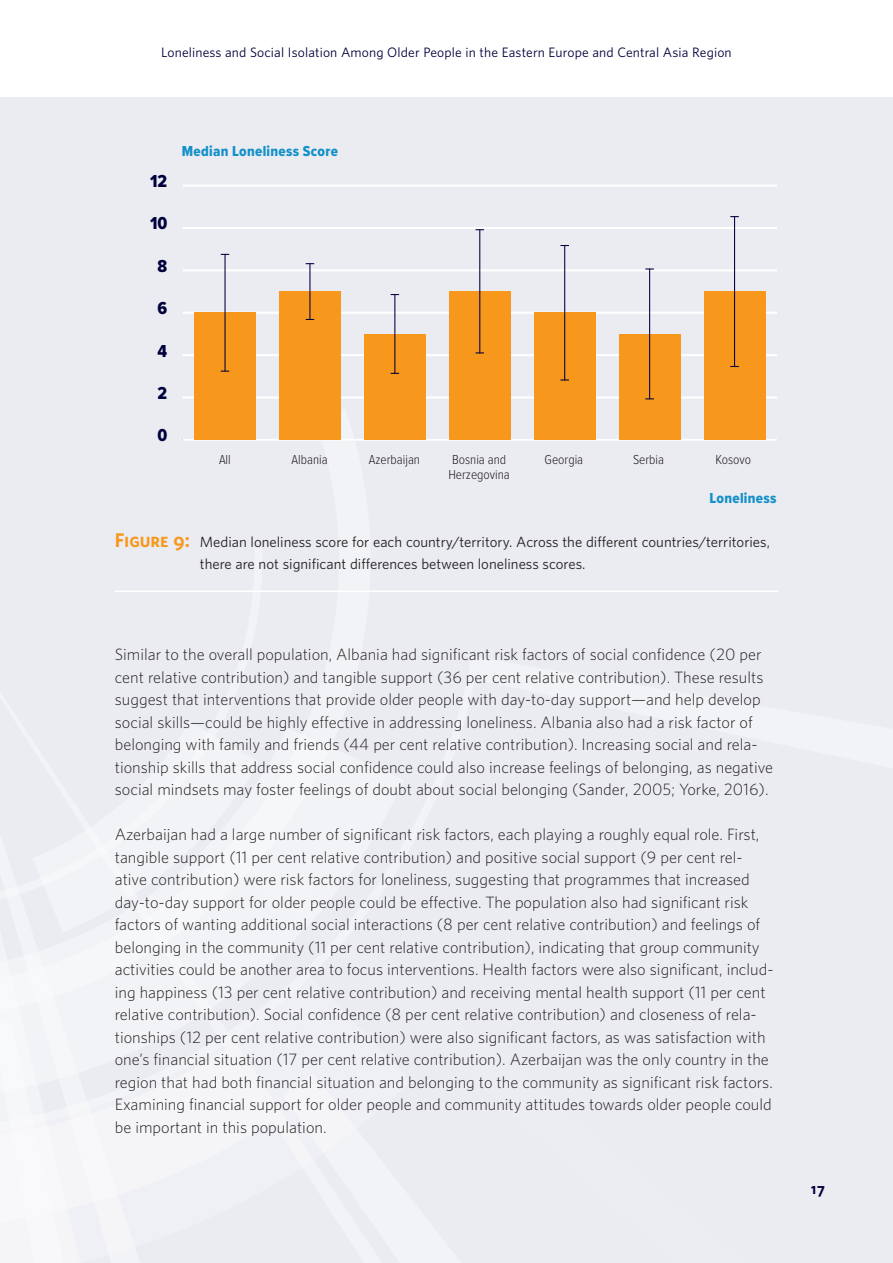
<style>
.page{position:relative;width:893px;height:1263px;background:#fff}
.page>*{position:absolute;margin:0;border:0;box-sizing:border-box;transform-origin:0 0}
.t1{font:18px "Proxima Nova Cond Extrabld";color:#00003c}
.Body{font:300 15px/22.5px "UNFPA";color:#231f20}
.Body-2{font:15px "Proxima Nova Cond Extrabld";letter-spacing:.02em;color:#1490c8}
.t2{font:13.95px "UNFPA Bold SC";color:#00003c}
.Figure_heading{font:13.5px/22.5px "UNFPA Text";color:#231f20}
.Body-3{font:300 13.5px/15px "Proxima Nova Cond";color:#231f20}
.t3{font:12.45px "UNFPA Text";letter-spacing:.01em;color:#00003c}
.s1{font-family:"UNFPA Bold SC";font-size:18px;color:#f7981d}
</style>
<div class="page">
<div style="left:0;top:98px;width:893px;height:1165px;background:#ebecf2"></div>
<svg style="left:0;top:733px;width:330px;height:530px"></svg>
<hr style="left:183px;top:439px;width:594px;height:2px;background:#fff">
<hr style="left:183px;top:396px;width:594px;height:3px;background:#fff">
<hr style="left:183px;top:354px;width:594px;height:2px;background:#fff">
<hr style="left:183px;top:312px;width:594px;height:2px;background:#fff">
<hr style="left:183px;top:269px;width:594px;height:2px;background:#fff">
<hr style="left:183px;top:227px;width:594px;height:2px;background:#fff">
<hr style="left:183px;top:185px;width:594px;height:2px;background:#fff">
<div style="left:194px;top:313px;width:62px;height:127px;background:#f7981d"></div>
<div style="left:279px;top:292px;width:61px;height:148px;background:#f7981d"></div>
<div style="left:364px;top:334px;width:61px;height:106px;background:#f7981d"></div>
<div style="left:449px;top:292px;width:61px;height:148px;background:#f7981d"></div>
<div style="left:534px;top:313px;width:61px;height:127px;background:#f7981d"></div>
<div style="left:619px;top:334px;width:61px;height:106px;background:#f7981d"></div>
<div style="left:704px;top:292px;width:61px;height:148px;background:#f7981d"></div>
<hr style="left:224px;top:254px;width:2px;height:59px;background:#00003c">
<hr style="left:394px;top:294px;width:1px;height:40px;background:#00003c">
<hr style="left:479px;top:229px;width:1px;height:63px;background:#00003c">
<hr style="left:564px;top:245px;width:1px;height:68px;background:#00003c">
<hr style="left:649px;top:269px;width:1px;height:65px;background:#00003c">
<svg style="left:645px;top:268px;width:9px;height:2px"></svg>
<hr style="left:734px;top:216px;width:1px;height:76px;background:#00003c">
<hr style="left:734px;top:292px;width:1px;height:75px;background:#00003c">
<hr style="left:649px;top:334px;width:1px;height:65px;background:#00003c">
<hr style="left:564px;top:313px;width:1px;height:67px;background:#00003c">
<hr style="left:479px;top:291px;width:1px;height:62px;background:#00003c">
<hr style="left:394px;top:334px;width:1px;height:40px;background:#00003c">
<svg style="left:306px;top:263px;width:8px;height:57px"></svg>
<hr style="left:224px;top:313px;width:2px;height:58px;background:#00003c">
<hr style="left:115px;top:590px;width:663px;height:2px;background:#fff">
<p class="t3" style="left:161px;top:44px;width:572px">Loneliness and Social Isolation Among Older People in the Eastern Europe and Central Asia Region</p>
<p class="t1" style="left:150px;top:168px;width:19px">12</p>
<p class="t1" style="left:150px;top:210px;width:19px">10</p>
<p class="t1" style="left:158px;top:253px;width:11px">8</p>
<p class="t1" style="left:158px;top:295px;width:11px">6</p>
<p class="t1" style="left:158px;top:337px;width:11px">4</p>
<p class="t1" style="left:158px;top:380px;width:11px">2</p>
<p class="t1" style="left:157px;top:422px;width:11px">0</p>
<p class="Body-2" style="left:182px;top:140px;width:158px">Median Loneliness Score</p>
<p class="Body-3" style="left:219px;top:451px;width:13px">All</p>
<p class="Body-3" style="left:292px;top:451px;width:38px">Albania</p>
<p class="Body-3" style="left:369px;top:451px;width:53px">Azerbaijan</p>
<p class="Body-3" style="left:448px;top:451px;width:63px">Bosnia and<br>Herzegovina</p>
<p class="Body-3" style="left:545px;top:451px;width:40px">Georgia</p>
<p class="Body-3" style="left:633px;top:451px;width:33px">Serbia</p>
<p class="Body-3" style="left:716px;top:451px;width:37px">Kosovo</p>
<p class="Body-2" style="left:709px;top:487px;width:68px">Loneliness</p>
<p class="Figure_heading" style="left:200px;top:530px;width:571px;text-indent:-85px"><span class="s1">Figure 9:</span> Median loneliness score for each country/territory. Across the different countries/territories, there are not significant differences between loneliness scores.</p>
<p class="Body" style="left:115px;top:643px;width:660px">Similar to the overall population, Albania had significant risk factors of social confidence (20 per cent relative contribution) and tangible support (36 per cent relative contribution). These results suggest that interventions that provide older people with day-to-day support—and help develop social skills—could be highly effective in addressing loneliness. Albania also had a risk factor of belonging with family and friends (44 per cent relative contribution). Increasing social and rela&shy;tionship skills that address social confidence could also increase feelings of belonging, as negative social mindsets may foster feelings of doubt about social belonging (Sander, 2005; Yorke, 2016).</p>
<p class="Body" style="left:115px;top:823px;width:660px">Azerbaijan had a large number of significant risk factors, each playing a roughly equal role. First, tangible support (11 per cent relative contribution) and positive social support (9 per cent rel&shy;ative contribution) were risk factors for loneliness, suggesting that programmes that increased day-to-day support for older people could be effective. The population also had significant risk factors of wanting additional social interactions (8 per cent relative contribution) and feelings of belonging in the community (11 per cent relative contribution), indicating that group community activities could be another area to focus interventions. Health factors were also significant, includ&shy;ing happiness (13 per cent relative contribution) and receiving mental health support (11 per cent relative contribution). Social confidence (8 per cent relative contribution) and closeness of rela&shy;tionships (12 per cent relative contribution) were also significant factors, as was satisfaction with one’s financial situation (17 per cent relative contribution). Azerbaijan was the only country in the region that had both financial situation and belonging to the community as significant risk factors.<br>Examining financial support for older people and community attitudes towards older people could be important in this population.</p>
<p class="t2" style="left:811px;top:1179px;width:15px">17</p>
</div>
